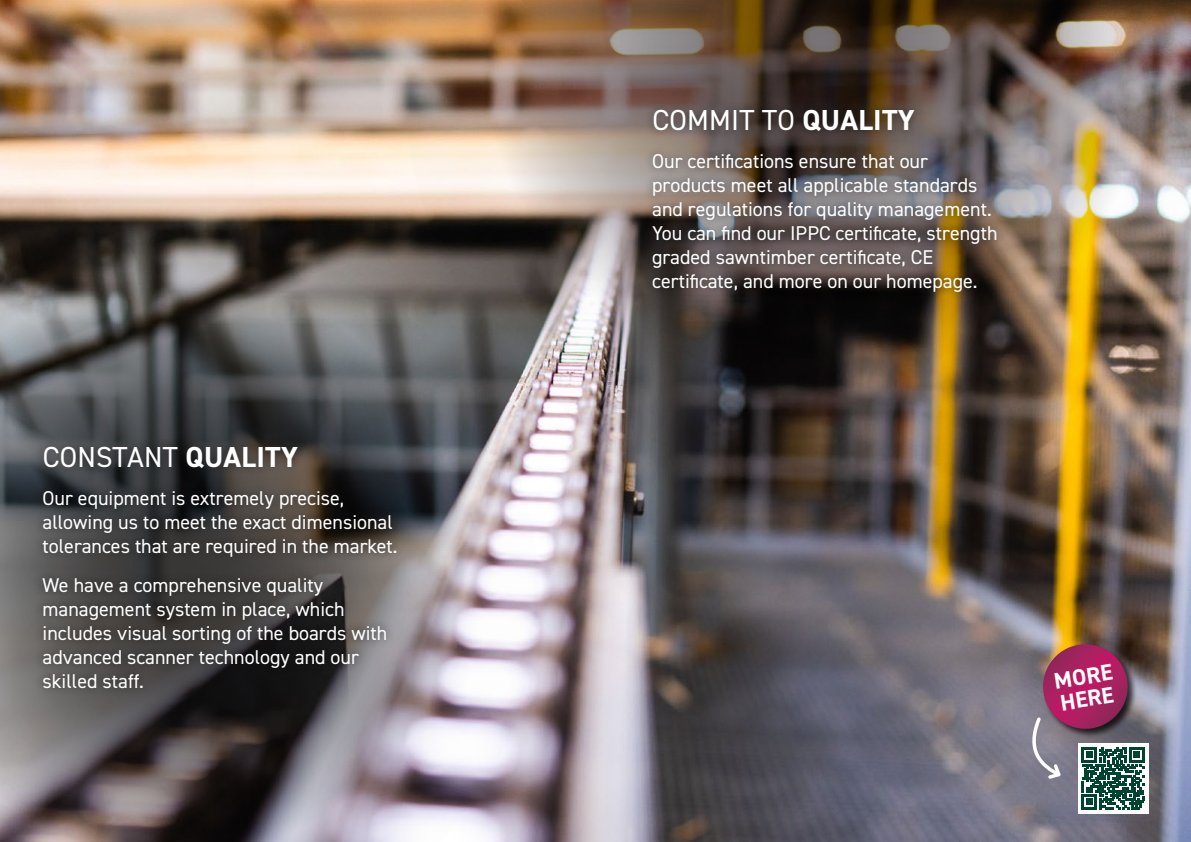
<style>
.page{position:relative;width:1191px;height:842px;background:#fff}
.page>*{position:absolute;margin:0;border:0;box-sizing:border-box;transform-origin:0 0}
.t1{font:29px "DIN2014";letter-spacing:.01em;color:#fff}
.t2{font:700 22.8px/22.8px "DIN2014";color:#fff}
.t3{font:20px/24px "DIN2014";color:#fff}
.s1{font-weight:700}
</style>
<div class="page">
<img style="left:0;top:0;width:1191px;height:842px">
<svg style="left:0;top:233px;width:539px;height:609px;background:#767275"></svg>
<img style="left:404px;top:0;width:787px;height:497px">
<div style="left:34px;top:438px;width:370px;height:259px;background:#000;opacity:.5"></div>
<div style="left:644px;top:100px;width:361px;height:201px;background:#000;opacity:.5"></div>
<svg style="left:1077px;top:743px;width:71px;height:71px"></svg>
<svg style="left:1026px;top:644px;width:118px;height:165px;background:#826074"></svg>
<p class="t1" style="left:43px;top:439px;width:257px">CONSTANT <span class="s1">QUALITY</span></p>
<p class="t3" style="left:43px;top:486px;width:356px">Our equipment is extremely precise, allowing us to meet the exact dimensional tolerances that are required in the market.</p>
<p class="t3" style="left:43px;top:572px;width:346px">We have a comprehensive quality management system in place, which includes visual sorting of the boards with advanced scanner technology and our skilled staff.</p>
<p class="t1" style="left:652px;top:102px;width:264px">COMMIT TO <span class="s1">QUALITY</span></p>
<p class="t3" style="left:652px;top:149px;width:347px">Our certifications ensure that our products meet all applicable standards and regulations for quality management.<br>You can find our IPPC certificate, strength graded sawntimber certificate, CE certificate, and more on our homepage.</p>
<p class="t2" style="left:1052px;top:669px;width:60px;rotate:-9deg">MORE<br>HERE</p>
</div>
